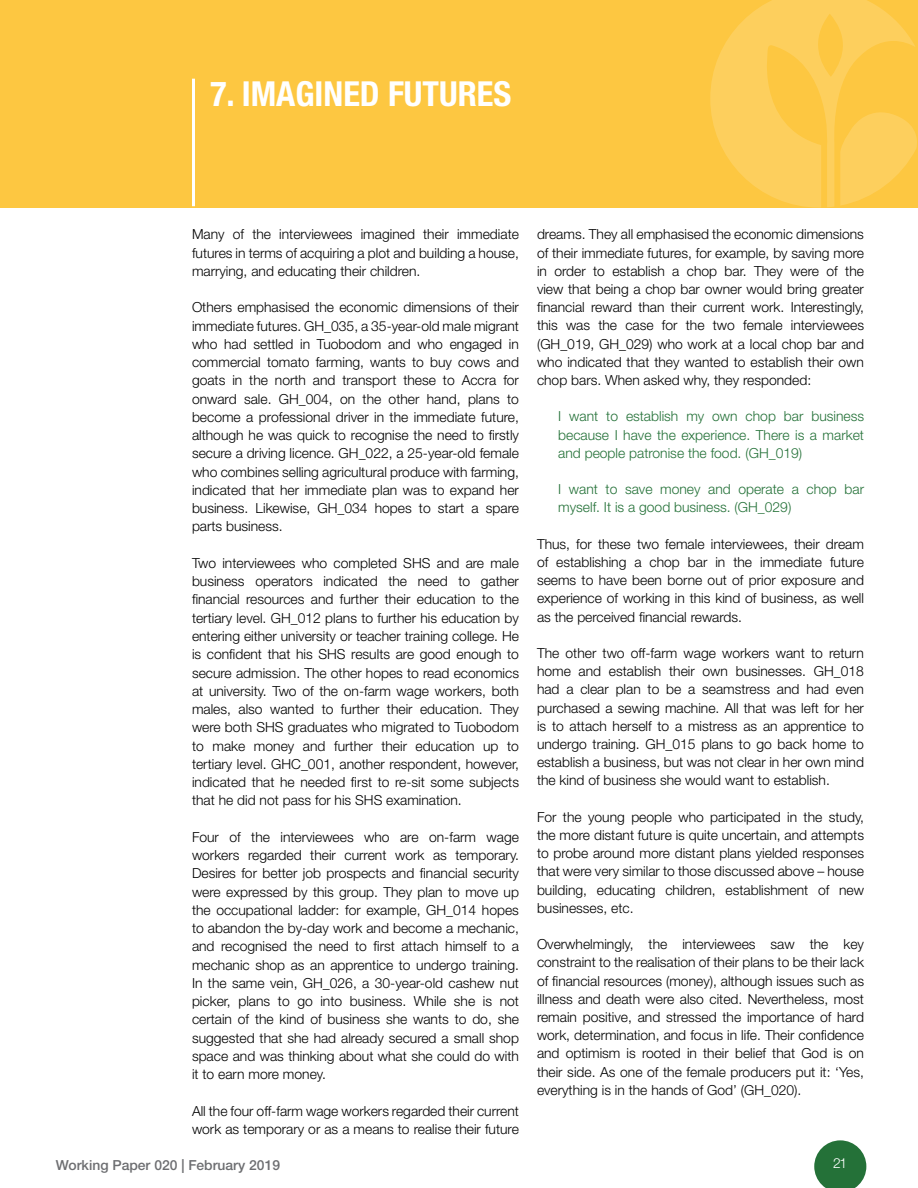
<style>
.page{position:relative;width:918px;height:1188px;background:#fff}
.page>*{position:absolute;margin:0;border:0;box-sizing:border-box;transform-origin:0 0}
.t1{font:700 condensed 34.5px "Helvetica Neue LT Std";color:#fff}
.t2{font:300 13.8px/18.3px "Helvetica Neue LT Std";color:#000;text-align:justify}
.t3{font:300 13.8px/18.1px "Helvetica Neue LT Std";color:#247138;text-align:justify}
.t4{font:500 13.8px "Helvetica Neue LT Std";color:#6d6e71}
.t5{font:300 13.8px "Helvetica Neue LT Std";color:#fff}
</style>
<div class="page">
<svg style="left:814px;top:1140px;width:52px;height:48px"></svg>
<div style="left:0;top:0;width:918px;height:208px;background:#fdc741"></div>
<svg style="left:710px;top:0;width:207px;height:208px"></svg>
<hr style="left:192px;top:79px;width:3px;height:127px;background:#fff">
<h1 class="t1" style="left:210px;top:73px;width:303px">7. IMAGINED FUTURES</h1>
<p class="t2" style="left:192px;top:225px;width:328px">Many of the interviewees imagined their immediate futures in terms of acquiring a plot and building a house, marrying, and educating their children.</p>
<p class="t2" style="left:192px;top:298px;width:329px">Others emphasised the economic dimensions of their immediate futures. GH_035, a 35-year-old male migrant who had settled in Tuobodom and who engaged in commercial tomato farming, wants to buy cows and goats in the north and transport these to Accra for onward sale. GH_004, on the other hand, plans to become a professional driver in the immediate future, although he was quick to recognise the need to firstly secure a driving licence. GH_022, a 25-year-old female who combines selling agricultural produce with farming, indicated that her immediate plan was to expand her business. Likewise, GH_034 hopes to start a spare parts business.</p>
<p class="t2" style="left:192px;top:554px;width:329px">Two interviewees who completed SHS and are male business operators indicated the need to gather financial resources and further their education to the tertiary level. GH_012 plans to further his education by entering either university or teacher training college. He is confident that his SHS results are good enough to secure admission. The other hopes to read economics at university. Two of the on-farm wage workers, both males, also wanted to further their education. They were both SHS graduates who migrated to Tuobodom to make money and further their education up to tertiary level. GHC_001, another respondent, however, indicated that he needed first to re-sit some subjects that he did not pass for his SHS examination.</p>
<p class="t2" style="left:192px;top:828px;width:329px">Four of the interviewees who are on-farm wage workers regarded their current work as temporary.<br>Desires for better job prospects and financial security were expressed by this group. They plan to move up the occupational ladder: for example, GH_014 hopes to abandon the by-day work and become a mechanic, and recognised the need to first attach himself to a mechanic shop as an apprentice to undergo training.<br>In the same vein, GH_026, a 30-year-old cashew nut picker, plans to go into business. While she is not certain of the kind of business she wants to do, she suggested that she had already secured a small shop space and was thinking about what she could do with it to earn more money.</p>
<p class="t2" style="left:192px;top:1101px;width:329px">All the four off-farm wage workers regarded their current work as temporary or as a means to realise their future</p>
<p class="t2" style="left:537px;top:225px;width:329px">dreams. They all emphasised the economic dimensions of their immediate futures, for example, by saving more in order to establish a chop bar. They were of the view that being a chop bar owner would bring greater financial reward than their current work. Interestingly, this was the case for the two female interviewees (GH_019, GH_029) who work at a local chop bar and who indicated that they wanted to establish their own chop bars. When asked why, they responded:</p>
<p class="t3" style="left:558px;top:407px;width:307px">I want to establish my own chop bar business because I have the experience. There is a market and people patronise the food. (GH_019)</p>
<p class="t3" style="left:558px;top:480px;width:307px">I want to save money and operate a chop bar myself. It is a good business. (GH_029)</p>
<p class="t2" style="left:537px;top:534px;width:329px">Thus, for these two female interviewees, their dream of establishing a chop bar in the immediate future seems to have been borne out of prior exposure and experience of working in this kind of business, as well as the perceived financial rewards.</p>
<p class="t2" style="left:537px;top:644px;width:329px">The other two off-farm wage workers want to return home and establish their own businesses. GH_018 had a clear plan to be a seamstress and had even purchased a sewing machine. All that was left for her is to attach herself to a mistress as an apprentice to undergo training. GH_015 plans to go back home to establish a business, but was not clear in her own mind the kind of business she would want to establish.</p>
<p class="t2" style="left:537px;top:808px;width:329px">For the young people who participated in the study, the more distant future is quite uncertain, and attempts to probe around more distant plans yielded responses that were very similar to those discussed above – house building, educating children, establishment of new businesses, etc.</p>
<p class="t2" style="left:537px;top:935px;width:329px">Overwhelmingly, the interviewees saw the key constraint to the realisation of their plans to be their lack of financial resources (money), although issues such as illness and death were also cited. Nevertheless, most remain positive, and stressed the importance of hard work, determination, and focus in life. Their confidence and optimism is rooted in their belief that God is on their side. As one of the female producers put it: ‘Yes, everything is in the hands of God’ (GH_020).</p>
<p class="t4" style="left:56px;top:1156px;width:226px">Working Paper 020 | February 2019</p>
<p class="t5" style="left:833px;top:1155px;width:16px">21</p>
</div>
